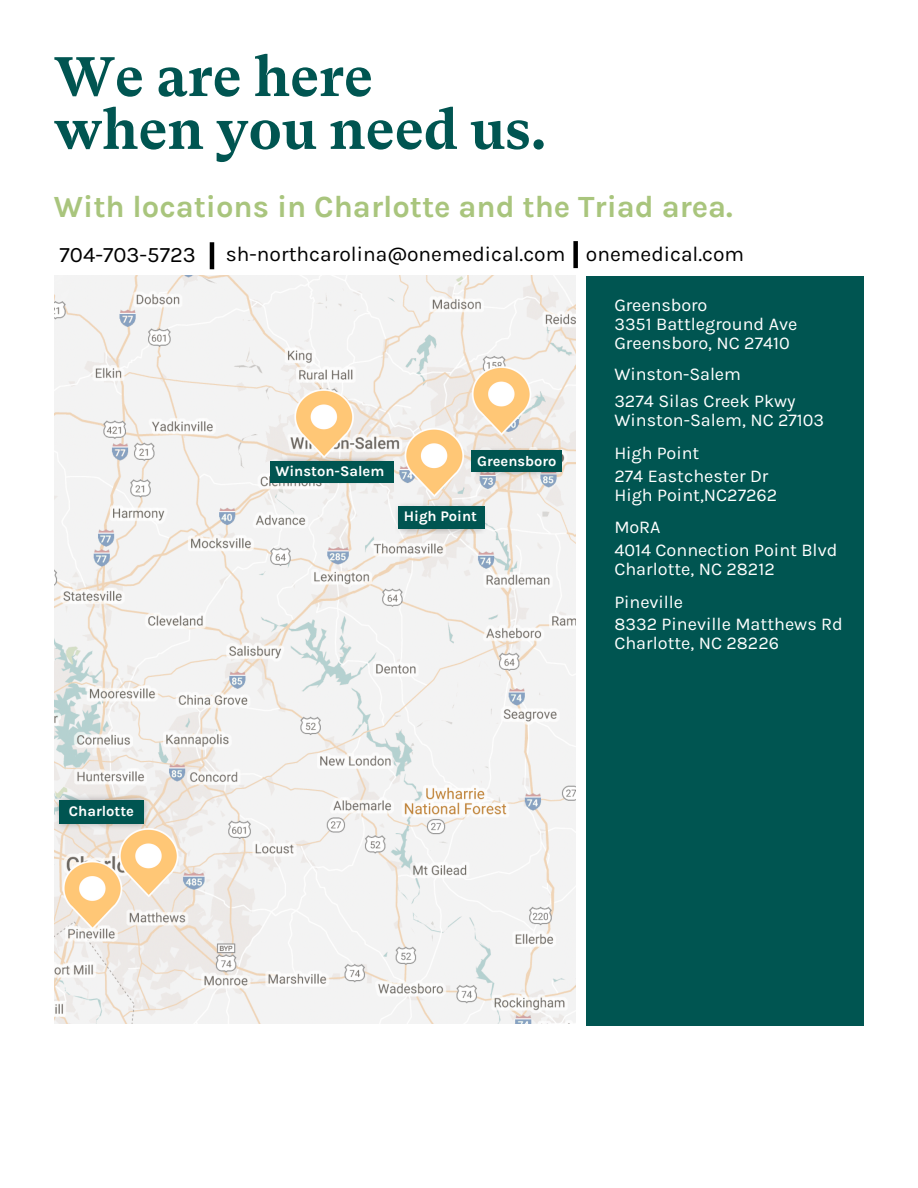
<style>
.page{position:relative;width:918px;height:1188px;background:#fff}
.page>*{position:absolute;margin:0;border:0;box-sizing:border-box;transform-origin:0 0}
.t1{font:700 55.5px/52.8px "One GT Super Text";color:#005551}
.t2{font:700 30.9px "Karla";color:#a9c57d}
.t3{font:22.05px "Karla";color:#000}
.t4{font:21px "Karla";color:#000}
.t5{font:18px/18.8px "Karla";color:#fff}
.t6{font:700 14.7px "Karla";color:#fff}
</style>
<div class="page">
<div style="left:586px;top:276px;width:278px;height:749px;background:#005551"></div>
<img style="left:54px;top:276px;width:522px;height:748px">
<img style="left:472px;top:446px;width:91px;height:30px">
<div style="left:472px;top:450px;width:90px;height:22px;background:#005551"></div>
<img style="left:396px;top:501px;width:91px;height:33px">
<div style="left:398px;top:506px;width:87px;height:22px;background:#005551"></div>
<img style="left:275px;top:456px;width:113px;height:28px">
<div style="left:270px;top:461px;width:123px;height:22px;background:#005551"></div>
<img style="left:54px;top:795px;width:96px;height:35px">
<div style="left:60px;top:800px;width:83px;height:23px;background:#005551"></div>
<hr style="left:210px;top:242px;width:4px;height:27px;background:#000">
<div style="left:573px;top:241px;width:5px;height:27px;background:#000"></div>
<h1 class="t1" style="left:54px;top:51px;width:494px">We are here<br>when you need us.</h1>
<h2 class="t2" style="left:54px;top:189px;width:680px">With locations in Charlotte and the Triad area.</h2>
<p class="t3" style="left:60px;top:242px;width:138px">704-703-5723</p>
<p class="t4" style="left:226px;top:242px;width:520px">sh-northcarolina@onemedical.com onemedical.com</p>
<p class="t5" style="left:614px;top:296px;width:185px">Greensboro<br>3351 Battleground Ave<br>Greensboro, NC 27410</p>
<p class="t5" style="left:614px;top:361px;width:183px;line-height:27px">Winston-Salem<br>3274 Silas Creek Pkwy</p>
<p class="t5" style="left:614px;top:404px;width:211px;line-height:32.5px">Winston-Salem, NC 27103<br>High Point</p>
<p class="t5" style="left:614px;top:466px;width:165px;line-height:19.2px">274 Eastchester Dr<br>High Point,NC27262</p>
<p class="t5" style="left:614px;top:516px;width:225px;line-height:22.5px">MoRA<br>4014 Connection Point Blvd</p>
<p class="t5" style="left:614px;top:553px;width:162px;line-height:32.7px">Charlotte, NC 28212<br>Pineville</p>
<p class="t5" style="left:614px;top:614px;width:230px;line-height:19.2px">8332 Pineville Matthews Rd<br>Charlotte, NC 28226</p>
<p class="t6" style="left:477px;top:453px;width:81px">Greensboro</p>
<p class="t6" style="left:275px;top:462px;width:110px">Winston-Salem</p>
<p class="t6" style="left:404px;top:507px;width:75px">High Point</p>
<p class="t6" style="left:69px;top:802px;width:67px">Charlotte</p>
</div>
